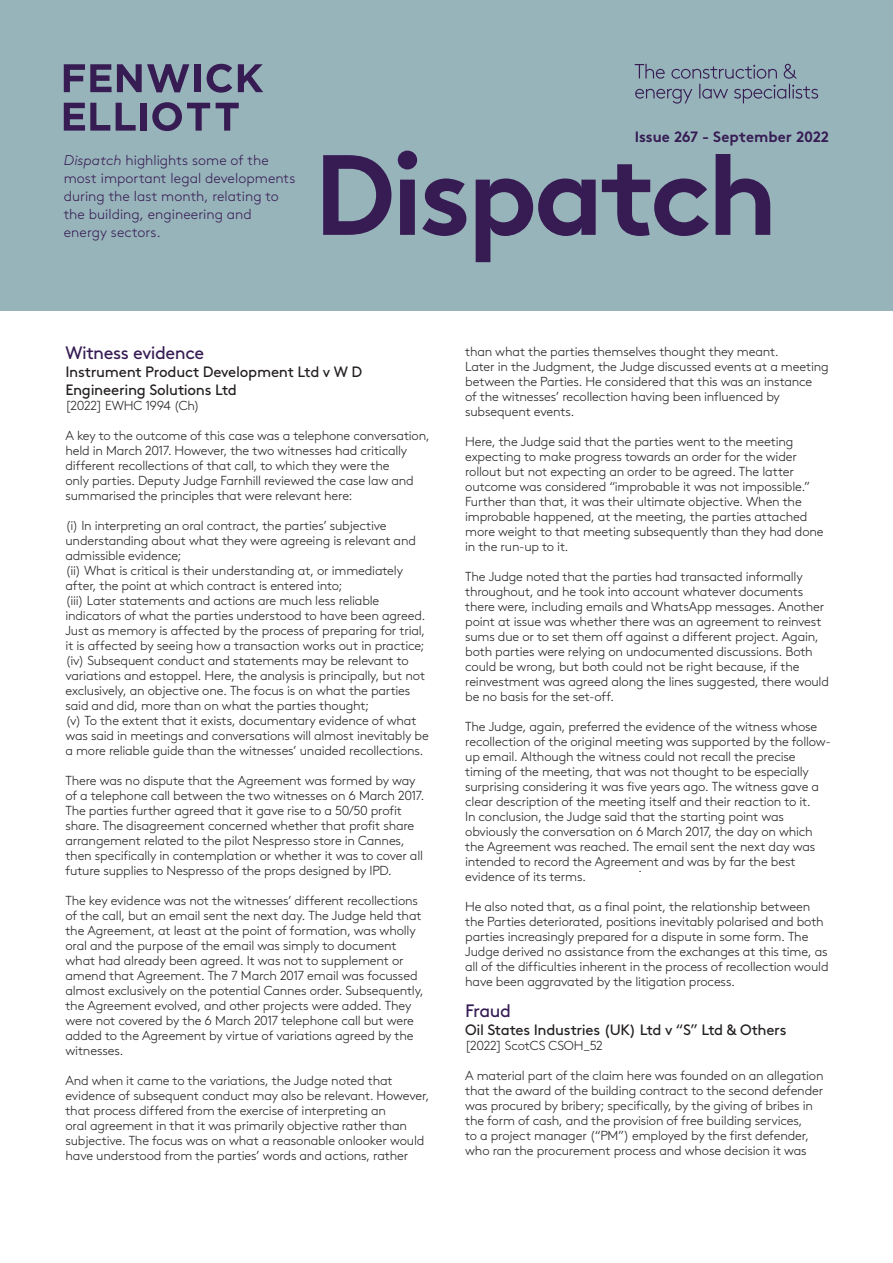
<style>
.page{position:relative;width:893px;height:1263px;background:#fff}
.page>*{position:absolute;margin:0;border:0;box-sizing:border-box;transform-origin:0 0}
.t1{font:18px "Brown";letter-spacing:-.025em;color:#361c53}
.t2{font:15px/18px "Brown";letter-spacing:-.02em;color:#231f20}
.t3{font:700 15px "Brown";color:#361c53}
.t4{font:300 14.25px/18px "Brown";letter-spacing:.005em;color:#361c53}
.t5{font:300 13.05px/15px "Brown";letter-spacing:-.015em;color:#231f20}
._8_5_10_5pt_Brown_Li{font:300 12.75px "Brown";color:#231f20}
.s1{font-style:italic}
</style>
<div class="page">
<div style="left:0;top:0;width:893px;height:310px;background:#98b4bb"></div>
<svg style="left:64px;top:64px;width:125px;height:28px"></svg>
<div style="left:195px;top:64px;width:6px;height:28px;background:#361c53"></div>
<svg style="left:207px;top:64px;width:25px;height:29px"></svg>
<svg style="left:238px;top:64px;width:25px;height:28px"></svg>
<svg style="left:64px;top:103px;width:46px;height:28px"></svg>
<svg style="left:116px;top:103px;width:20px;height:28px"></svg>
<div style="left:141px;top:103px;width:6px;height:28px;background:#361c53"></div>
<svg style="left:152px;top:102px;width:58px;height:29px"></svg>
<svg style="left:216px;top:103px;width:23px;height:28px"></svg>
<svg style="left:635px;top:64px;width:183px;height:40px"></svg>
<svg style="left:323px;top:151px;width:447px;height:111px"></svg>
<p class="t4" style="left:64px;top:150px;width:233px"><span class="s1">Dispatch</span> highlights some of the most important legal developments during the last month, relating to the building, engineering and energy sectors.</p>
<p class="t3" style="left:635px;top:124px;width:196px">Issue 267 - September 2022</p>
<p class="t1" style="left:65px;top:339px;width:140px">Witness evidence</p>
<p class="t2" style="left:65px;top:362px;width:298px">Instrument Product Development Ltd v W D<br>Engineering Solutions Ltd</p>
<p class="t5" style="left:65px;top:397px;width:136px">[2022] EWHC 1994 (Ch)</p>
<p class="t5" style="left:65px;top:427px;width:366px">A key to the outcome of this case was a telephone conversation, held in March 2017. However, the two witnesses had critically different recollections of that call, to which they were the<br>only parties. Deputy Judge Farnhill reviewed the case law and summarised the principles that were relevant here:</p>
<p class="t5" style="left:65px;top:517px;width:352px">(i) In interpreting an oral contract, the parties’ subjective understanding about what they were agreeing is relevant and admissible evidence;</p>
<p class="t5" style="left:65px;top:562px;width:339px">(ii) What is critical is their understanding at, or immediately after, the point at which contract is entered into;</p>
<p class="t5" style="left:65px;top:592px;width:361px">(iii) Later statements and actions are much less reliable indicators of what the parties understood to have been agreed.<br>Just as memory is affected by the process of preparing for trial, it is affected by seeing how a transaction works out in practice;</p>
<p class="t5" style="left:65px;top:652px;width:361px">(iv) Subsequent conduct and statements may be relevant to variations and estoppel. Here, the analysis is principally, but not exclusively, an objective one. The focus is on what the parties said and did, more than on what the parties thought;</p>
<p class="t5" style="left:65px;top:712px;width:365px">(v) To the extent that it exists, documentary evidence of what was said in meetings and conversations will almost inevitably be a more reliable guide than the witnesses’ unaided recollections.</p>
<p class="t5" style="left:65px;top:772px;width:361px">There was no dispute that the Agreement was formed by way of a telephone call between the two witnesses on 6 March 2017.<br>The parties further agreed that it gave rise to a 50/50 profit share. The disagreement concerned whether that profit share arrangement related to the pilot Nespresso store in Cannes, then specifically in contemplation or whether it was to cover all future supplies to Nespresso of the props designed by IPD.</p>
<p class="t5" style="left:65px;top:892px;width:360px">The key evidence was not the witnesses’ different recollections of the call, but an email sent the next day. The Judge held that the Agreement, at least at the point of formation, was wholly oral and the purpose of the email was simply to document what had already been agreed. It was not to supplement or amend that Agreement. The 7 March 2017 email was focussed almost exclusively on the potential Cannes order. Subsequently, the Agreement evolved, and other projects were added. They were not covered by the 6 March 2017 telephone call but were added to the Agreement by virtue of variations agreed by the witnesses.</p>
<p class="t5" style="left:65px;top:1072px;width:365px">And when it came to the variations, the Judge noted that evidence of subsequent conduct may also be relevant. However, that process differed from the exercise of interpreting an<br>oral agreement in that it was primarily objective rather than subjective. The focus was on what a reasonable onlooker would have understood from the parties’ words and actions, rather</p>
<p class="t5" style="left:465px;top:343px;width:315px">than what the parties themselves thought they meant.</p>
<p class="t5" style="left:465px;top:358px;width:365px">Later in the Judgment, the Judge discussed events at a meeting between the Parties. He considered that this was an instance<br>of the witnesses’ recollection having been influenced by subsequent events.</p>
<p class="t5" style="left:465px;top:433px;width:360px">Here, the Judge said that the parties went to the meeting expecting to make progress towards an order for the wider rollout but not expecting an order to be agreed. The latter outcome was considered “improbable it was not impossible.” Further than that, it was their ultimate objective. When the improbable happened, at the meeting, the parties attached more weight to that meeting subsequently than they had done in the run-up to it.</p>
<p class="t5" style="left:465px;top:568px;width:365px">The Judge noted that the parties had transacted informally throughout, and he took into account whatever documents there were, including emails and WhatsApp messages. Another point at issue was whether there was an agreement to reinvest sums due or to set them off against a different project. Again, both parties were relying on undocumented discussions. Both could be wrong, but both could not be right because, if the reinvestment was agreed along the lines suggested, there would be no basis for the set-off.</p>
<p class="t5" style="left:465px;top:718px;width:367px">The Judge, again, preferred the evidence of the witness whose recollection of the original meeting was supported by the follow&shy;up email. Although the witness could not recall the precise timing of the meeting, that was not thought to be especially surprising considering it was five years ago. The witness gave a clear description of the meeting itself and their reaction to it.</p>
<p class="t5" style="left:465px;top:808px;width:352px">In conclusion, the Judge said that the starting point was obviously the conversation on 6 March 2017, the day on which the Agreement was reached. The email sent the next day was intended to record the Agreement and was by far the best evidence of its terms.</p>
<p class="t5" style="left:465px;top:898px;width:365px">He also noted that, as a final point, the relationship between the Parties deteriorated, positions inevitably polarised and both parties increasingly prepared for a dispute in some form. The Judge derived no assistance from the exchanges at this time, as all of the difficulties inherent in the process of recollection would have been aggravated by the litigation process.</p>
<p class="t1" style="left:465px;top:997px;width:47px">Fraud</p>
<p class="t2" style="left:465px;top:1020px;width:323px">Oil States Industries (UK) Ltd v “S” Ltd &amp; Others</p>
<p class="t5" style="left:465px;top:1037px;width:139px">[2022] ScotCS CSOH_52</p>
<p class="t5" style="left:465px;top:1067px;width:360px">A material part of the claim here was founded on an allegation that the award of the building contract to the second defender was procured by bribery; specifically, by the giving of bribes in the form of cash, and the provision of free building services,<br>to a project manager (“PM”) employed by the first defender, who ran the procurement process and whose decision it was</p>
<p class="_8_5_10_5pt_Brown_Li" style="left:638px;top:858px;width:5px">.</p>
</div>
